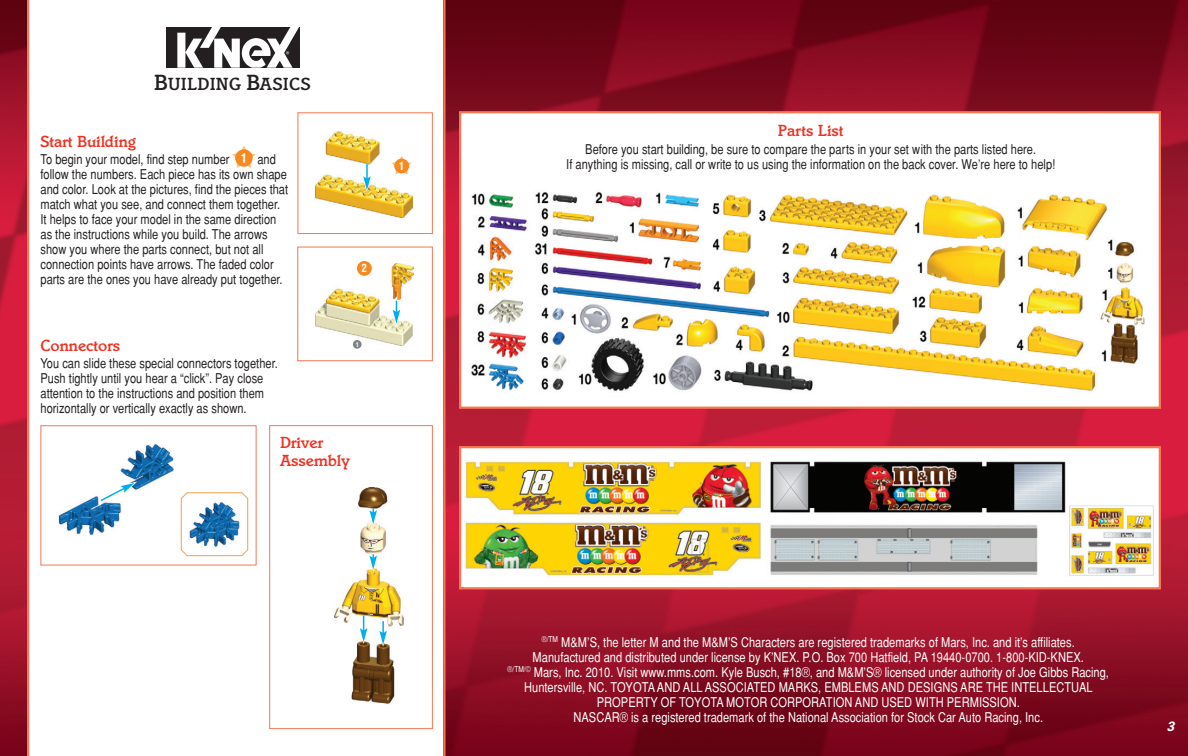
<style>
.page{position:relative;width:1188px;height:756px;background:#fff}
.page>*{position:absolute;margin:0;border:0;box-sizing:border-box;transform-origin:0 0}
.t1{font:500 18px "Italia";letter-spacing:.01em;color:#231f20}
.t2{font:500 16.5px/18px "Italia";color:#ef3122}
.t3{font:700 condensed 13.65px "Helvetica Rounded";color:#fff}
.t4{font:condensed 13.5px/15px "Helvetica";color:#231f20}
.t5{font:condensed 13.5px/15px "Helvetica";color:#fff;text-align:center}
.t6{font:italic 700 13.5px "Univers";color:#fff}
.t7{font:700 condensed 11.55px "Helvetica Rounded";color:#fff}
.t8{font:700 condensed 6.75px "Helvetica Rounded";color:#fff}
.s1{font-size:22.5px}
</style>
<div class="page">
<img style="left:0;top:0;width:1188px;height:756px">
<svg style="left:27px;top:0;width:419px;height:756px"></svg>
<div style="left:41px;top:426px;width:215px;height:139px;background:#fff"></div>
<img style="left:58px;top:444px;width:116px;height:91px">
<div style="left:40px;top:425px;width:216px;height:140px;border:1px solid #f37853"></div>
<svg style="left:181px;top:492px;width:67px;height:64px"></svg>
<svg style="left:99px;top:482px;width:38px;height:21px"></svg>
<svg style="left:232px;top:146px;width:24px;height:22px"></svg>
<div style="left:235px;top:149px;width:18px;height:18px;background:#f6891f;border-radius:50%"></div>
<div style="left:270px;top:426px;width:162px;height:302px;background:#fff"></div>
<img style="left:335px;top:487px;width:69px;height:217px">
<div style="left:269px;top:425px;width:164px;height:304px;border:1px solid #f37853"></div>
<svg style="left:359px;top:616px;width:9px;height:28px"></svg>
<svg style="left:378px;top:621px;width:10px;height:26px"></svg>
<svg style="left:369px;top:554px;width:9px;height:18px"></svg>
<svg style="left:369px;top:509px;width:9px;height:17px"></svg>
<div style="left:461px;top:113px;width:698px;height:294px;background:#fff"></div>
<img style="left:471px;top:192px;width:674px;height:199px">
<div style="left:459px;top:111px;width:702px;height:298px;border:2px solid #f37853"></div>
<img style="left:464px;top:449px;width:694px;height:137px">
<div style="left:459px;top:446px;width:702px;height:143px;border:2px solid #f37853"></div>
<div style="left:298px;top:247px;width:134px;height:113px;background:#fff"></div>
<img style="left:315px;top:263px;width:98px;height:83px">
<div style="left:297px;top:247px;width:136px;height:114px;border:1px solid #f37853"></div>
<div style="left:298px;top:113px;width:134px;height:120px;background:#fff"></div>
<img style="left:316px;top:131px;width:96px;height:87px">
<div style="left:298px;top:112px;width:135px;height:122px;border:1px solid #f37853"></div>
<div style="left:357px;top:261px;width:15px;height:15px;background:#f6891f;border-radius:50%"></div>
<svg style="left:392px;top:155px;width:20px;height:20px"></svg>
<div style="left:394px;top:159px;width:15px;height:14px;background:#f6891f;border-radius:50%"></div>
<div style="left:353px;top:340px;width:9px;height:9px;background:#808285;border-radius:50%"></div>
<div style="left:166px;top:27px;width:133px;height:40px;background:#231f20"></div>
<svg style="left:177px;top:27px;width:122px;height:40px"></svg>
<svg style="left:362px;top:164px;width:10px;height:28px"></svg>
<svg style="left:392px;top:301px;width:9px;height:25px"></svg>
<h1 class="t1" style="left:154px;top:78px;width:158px"><span class="s1">B</span>UILDING <span class="s1">B</span>ASICS</h1>
<p class="t2" style="left:40px;top:134px;width:97px">Start Building</p>
<p class="t4" style="left:40px;top:152px;width:191px">To begin your model, find step number</p>
<p class="t3" style="left:241px;top:153px;width:6px">1</p>
<p class="t4" style="left:40px;top:152px;width:249px;text-indent:217px">and follow the numbers. Each piece has its own shape and color. Look at the pictures, find the pieces that match what you see, and connect them together.<br>It helps to face your model in the same direction as the instructions while you build. The arrows show you where the parts connect, but not all connection points have arrows. The faded color parts are the ones you have already put together.</p>
<p class="t2" style="left:40px;top:338px;width:81px">Connectors</p>
<p class="t4" style="left:40px;top:356px;width:239px">You can slide these special connectors together.<br>Push tightly until you hear a “click”. Pay close attention to the instructions and position them horizontally or vertically exactly as shown.</p>
<p class="t7" style="left:362px;top:264px;width:7px">2</p>
<p class="t8" style="left:356px;top:342px;width:4px">1</p>
<p class="t2" style="left:280px;top:435px;width:71px">Driver<br>Assembly</p>
<p class="t7" style="left:400px;top:162px;width:5px">1</p>
<p class="t2" style="left:778px;top:123px;width:67px">Parts List</p>
<p class="t4" style="left:566px;top:142px;width:491px;text-align:center">Before you start building, be sure to compare the parts in your set with the parts listed here.<br>If anything is missing, call or write to us using the information on the back cover. We’re here to help!</p>
<p class="t5" style="left:508px;top:635px;width:603px"><sup>®/TM</sup> M&amp;M’S, the letter M and the M&amp;M’S Characters are registered trademarks of Mars, Inc. and it’s affiliates.<br>Manufactured and distributed under license by K’NEX. P.O. Box 700 Hatfield, PA 19440-0700. 1-800-KID-KNEX.<br><sup>®/TM/©</sup> Mars, Inc. 2010. Visit www.mms.com. Kyle Busch, #18®, and M&amp;M’S® licensed under authority of Joe Gibbs Racing, Huntersville, NC. TOYOTA AND ALL ASSOCIATED MARKS, EMBLEMS AND DESIGNS ARE THE INTELLECTUAL PROPERTY OF TOYOTA MOTOR CORPORATION AND USED WITH PERMISSION.<br>NASCAR® is a registered trademark of the National Association for Stock Car Auto Racing, Inc.</p>
<p class="t6" style="left:1167px;top:721px;width:9px">3</p>
</div>
